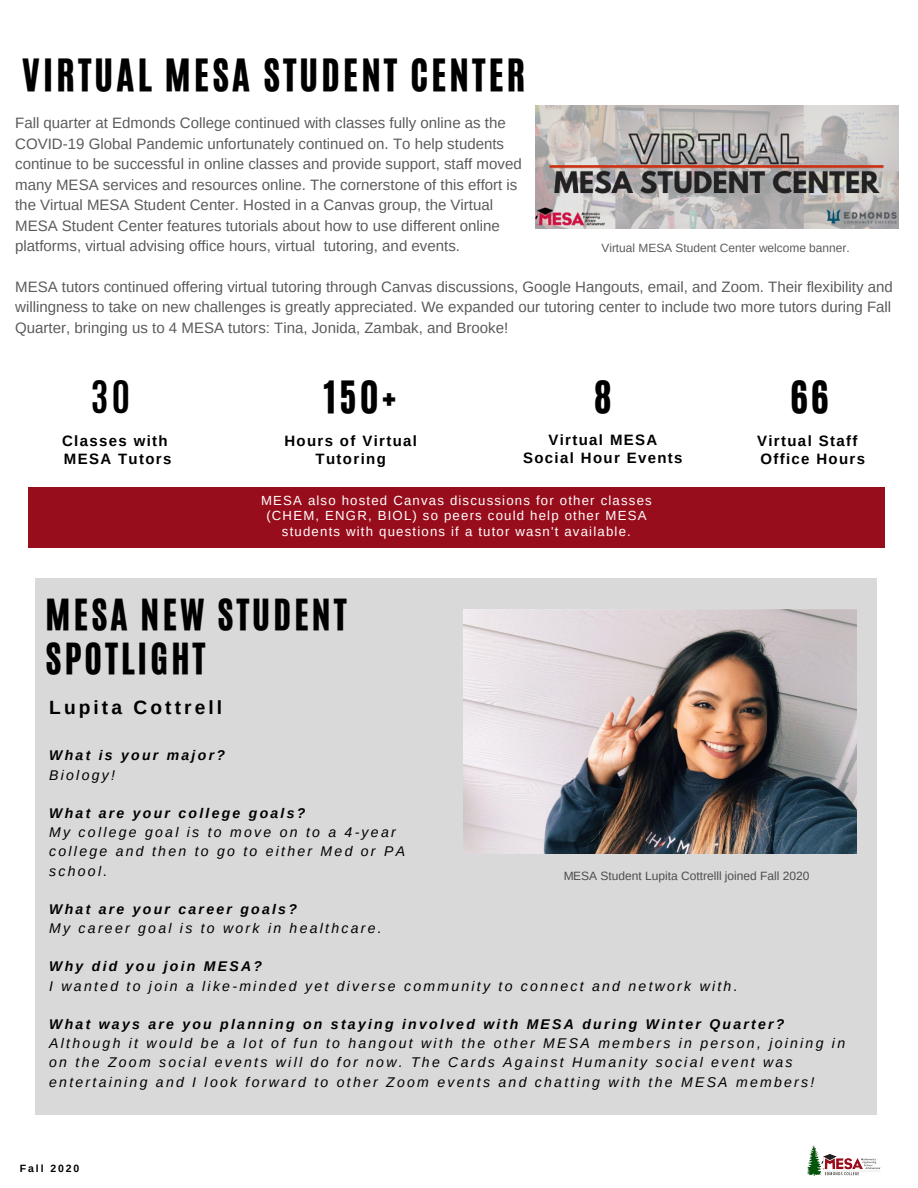
<style>
.page{position:relative;width:918px;height:1188px;background:#fff}
.page>*{position:absolute;margin:0;border:0;box-sizing:border-box;transform-origin:0 0}
.t1{font:37.35px "CA Generated";letter-spacing:.09em;color:#000}
.t2{font:700 37.35px "Antonio";color:#000}
.t3{font:36px "CA Generated";letter-spacing:.09em;color:#000}
.t4{font:700 19.2px "Arimo";letter-spacing:.16em;color:#000}
.t5{font:15px/20.4px "Arimo";color:#000}
.t6{font:700 15px/18px "Arimo";letter-spacing:.09em;color:#000;text-align:center}
.t7{font:italic 14.1px/19.2px "Arimo";letter-spacing:.16em;color:#000}
.t8{font:italic 700 14.1px "Arimo";letter-spacing:.16em;color:#000}
.t9{font:13.2px/15.5px "Arimo";letter-spacing:.09em;color:#fff;text-align:center}
.t10{font:12px "Arimo";color:#000}
.t11{font:700 10.5px "Arimo";letter-spacing:.18em;color:#000}
</style>
<div class="page">
<div style="left:29px;top:487px;width:856px;height:61px;background:#980d1c"></div>
<img style="left:536px;top:105px;width:363px;height:124px">
<div style="left:36px;top:579px;width:841px;height:535px;background:#d9d9d9"></div>
<img style="left:463px;top:610px;width:393px;height:244px">
<img style="left:808px;top:1145px;width:73px;height:31px">
<p class="t1" style="left:22px;top:49px;width:505px">VIRTUAL MESA STUDENT CENTER</p>
<p class="t5" style="left:15px;top:113px;width:508px">Fall quarter at Edmonds College continued with classes fully online as the COVID-19 Global Pandemic unfortunately continued on. To help students continue to be successful in online classes and provide support, staff moved many MESA services and resources online. The cornerstone of this effort is the Virtual MESA Student Center. Hosted in a Canvas group, the Virtual MESA Student Center features tutorials about how to use different online platforms, virtual advising office hours, virtual tutoring, and events.</p>
<p class="t5" style="left:15px;top:277px;width:879px;text-align:justify">MESA tutors continued offering virtual tutoring through Canvas discussions, Google Hangouts, email, and Zoom. Their flexibility and willingness to take on new challenges is greatly appreciated. We expanded our tutoring center to include two more tutors during Fall Quarter, bringing us to 4 MESA tutors: Tina, Jonida, Zambak, and Brooke!</p>
<p class="t10" style="left:601px;top:241px;width:250px">Virtual MESA Student Center welcome banner.</p>
<p class="t2" style="left:91px;top:370px;width:41px">30</p>
<p class="t6" style="left:62px;top:432px;width:107px">Classes with</p>
<p class="t6" style="left:64px;top:450px;width:109px">MESA Tutors</p>
<p class="t1" style="left:324px;top:370px;width:74px">150+</p>
<p class="t6" style="left:284px;top:432px;width:134px">Hours of Virtual<br>Tutoring</p>
<p class="t1" style="left:594px;top:370px;width:19px">8</p>
<p class="t6" style="left:523px;top:431px;width:161px">Virtual MESA<br>Social Hour Events</p>
<p class="t9" style="left:261px;top:492px;width:392px">MESA also hosted Canvas discussions for other classes (CHEM, ENGR, BIOL) so peers could help other MESA students with questions if a tutor wasn't available.</p>
<p class="t1" style="left:791px;top:370px;width:40px">66</p>
<p class="t6" style="left:757px;top:432px;width:110px;text-align:left">Virtual Staff<br>Office Hours</p>
<p class="t3" style="left:46px;top:589px;width:302px">MESA NEW STUDENT</p>
<p class="t3" style="left:46px;top:633px;width:161px">SPOTLIGHT</p>
<p class="t4" style="left:49px;top:697px;width:174px">Lupita Cottrell</p>
<p class="t8" style="left:49px;top:748px;width:177px">What is your major?</p>
<p class="t7" style="left:49px;top:765px;width:67px">Biology!</p>
<p class="t8" style="left:49px;top:805px;width:258px">What are your college goals?</p>
<p class="t7" style="left:49px;top:823px;width:348px">My college goal is to move on to a 4-year</p>
<p class="t7" style="left:49px;top:842px;width:357px">college and then to go to either Med or PA</p>
<p class="t7" style="left:49px;top:861px;width:60px">school.</p>
<p class="t8" style="left:49px;top:901px;width:249px">What are your career goals?</p>
<p class="t7" style="left:49px;top:919px;width:334px">My career goal is to work in healthcare.</p>
<p class="t8" style="left:49px;top:959px;width:214px">Why did you join MESA?</p>
<p class="t7" style="left:49px;top:976px;width:690px">I wanted to join a like-minded yet diverse community to connect and network with.</p>
<p class="t8" style="left:49px;top:1016px;width:737px">What ways are you planning on staying involved with MESA during Winter Quarter?</p>
<p class="t7" style="left:49px;top:1034px;width:797px">Although it would be a lot of fun to hangout with the other MESA members in person, joining in on the Zoom social events will do for now. The Cards Against Humanity social event was entertaining and I look forward to other Zoom events and chatting with the MESA members!</p>
<p class="t10" style="left:563px;top:869px;width:248px">MESA Student Lupita Cottrelll joined Fall 2020</p>
<p class="t11" style="left:20px;top:1162px;width:61px">Fall 2020</p>
</div>
